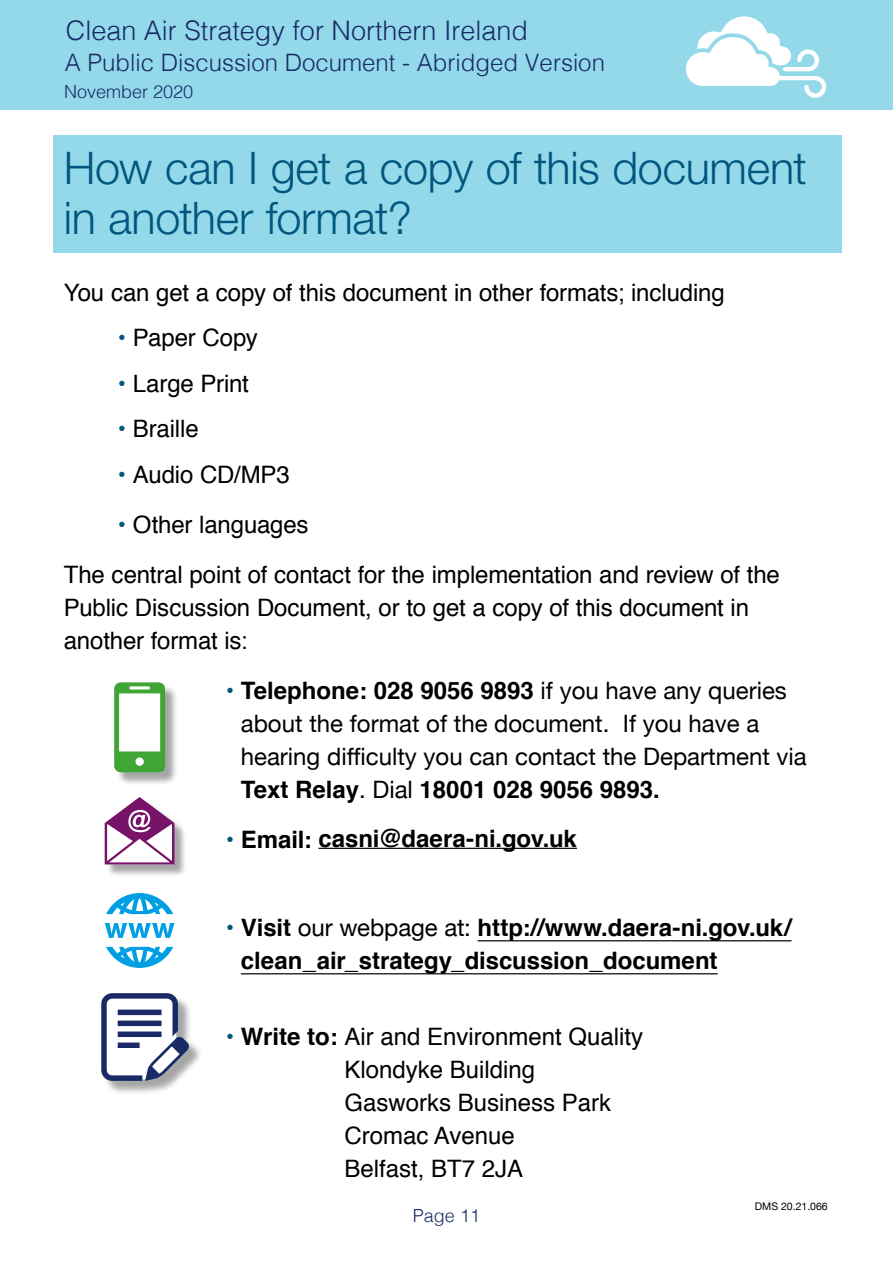
<style>
.page{position:relative;width:893px;height:1263px;background:#fff}
.page>*{position:absolute;margin:0;border:0;box-sizing:border-box;transform-origin:0 0}
._1_2_Sub_Header{font:300 45px/49.5px "Helvetica Neue";letter-spacing:-.005em;color:#00567d}
.t1{font:300 27px "Helvetica";color:#192a67}
._1_3_Body_Text{font:24px/33px "Helvetica";letter-spacing:-.005em;color:#000}
._1_3_Body_Text-2{font:24px/33px "Helvetica Neue";color:#000}
._1_3_Body_Text-3{font:700 24px/33px "Helvetica";color:#000}
.t2{font:300 24px "Helvetica";color:#192a67}
.t3{font:300 18px "Helvetica";color:#192a67}
._1_3_Body_Text-4{font:10.5px "Helvetica Neue";color:#000}
.s1{color:#00567d}
.s2{font-family:"Helvetica";font-weight:700}
.s3{font-family:"Helvetica Neue";font-weight:400;color:#00567d}
.s4{font-family:"Helvetica Neue";font-weight:400}
.s5{font-family:"Helvetica Neue";color:#00567d}
.s6{font-weight:700}
</style>
<div class="page">
<div style="left:0;top:0;width:893px;height:109px;background:#94d9e9"></div>
<svg style="left:686px;top:16px;width:140px;height:82px"></svg>
<div style="left:53px;top:135px;width:789px;height:118px;background:#94d9e9"></div>
<hr style="left:318px;top:848px;width:259px;height:1px;background:#000">
<hr style="left:478px;top:940px;width:313px;height:1px;background:#000">
<hr style="left:241px;top:973px;width:477px;height:1px;background:#000">
<div style="left:106px;top:799px;width:81px;height:78px;background:#000;opacity:.35"></div>
<svg style="left:105px;top:797px;width:69px;height:67px"></svg>
<div style="left:103px;top:995px;width:100px;height:100px;background:#000;opacity:.35"></div>
<svg style="left:101px;top:993px;width:88px;height:88px"></svg>
<svg style="left:106px;top:893px;width:67px;height:21px"></svg>
<svg style="left:106px;top:947px;width:67px;height:21px"></svg>
<svg style="left:105px;top:923px;width:70px;height:15px"></svg>
<div style="left:116px;top:684px;width:62px;height:101px;background:#000;opacity:.35"></div>
<svg style="left:114px;top:683px;width:51px;height:89px"></svg>
<p class="t1" style="left:66px;top:7px;width:464px">Clean Air Strategy for Northern Ireland</p>
<p class="t3" style="left:64px;top:76px;width:131px">November 2020</p>
<p class="t2" style="left:65px;top:43px;width:542px">A Public Discussion Document - Abridged Version</p>
<p class="_1_2_Sub_Header" style="left:64px;top:143px;width:745px">How can I get a copy of this document in another format?</p>
<p class="_1_3_Body_Text" style="left:64px;top:275px;width:663px">You can get a copy of this document in other formats; including</p>
<p class="_1_3_Body_Text" style="left:118px;top:321px;width:142px"><span class="s1">•</span> Paper Copy</p>
<p class="_1_3_Body_Text" style="left:118px;top:366px;width:133px"><span class="s1">•</span> Large Print</p>
<p class="_1_3_Body_Text" style="left:118px;top:412px;width:82px"><span class="s1">•</span> Braille</p>
<p class="_1_3_Body_Text" style="left:118px;top:457px;width:174px"><span class="s1">•</span> Audio CD/MP3</p>
<p class="_1_3_Body_Text" style="left:118px;top:507px;width:192px"><span class="s1">•</span> Other languages</p>
<p class="_1_3_Body_Text" style="left:64px;top:557px;width:718px">The central point of contact for the implementation and review of the<br>Public Discussion Document, or to get a copy of this document in another format is:</p>
<p class="_1_3_Body_Text-2" style="left:241px;top:675px;width:567px;text-indent:-15px"><span class="s1">•</span> <span class="s2">Telephone: 028 9056 9893</span> if you have any queries about the format of the document. If you have a hearing difficulty you can contact the Department via <span class="s2">Text Relay</span>. Dial <span class="s2">18001 028 9056 9893.</span></p>
<p class="_1_3_Body_Text-3" style="left:226px;top:822px;width:353px"><span class="s3">•</span> Email: casni@daera-ni.gov.uk</p>
<p class="_1_3_Body_Text-3" style="left:241px;top:912px;width:552px;text-indent:-15px"><span class="s3">•</span> Visit <span class="s4">our webpage at:</span> http://www.daera-ni.gov.uk/ clean_air_strategy_discussion_document</p>
<p class="_1_3_Body_Text" style="left:344px;top:1019px;width:300px;text-indent:-119px"><span class="s5">•</span> <span class="s6">Write to:</span> Air and Environment Quality<br>Klondyke Building<br>Gasworks Business Park<br>Cromac Avenue<br>Belfast, BT7 2JA</p>
<p class="t3" style="left:413px;top:1200px;width:69px">Page 11</p>
<p class="_1_3_Body_Text-4" style="left:755px;top:1198px;width:74px">DMS 20.21.066</p>
</div>
